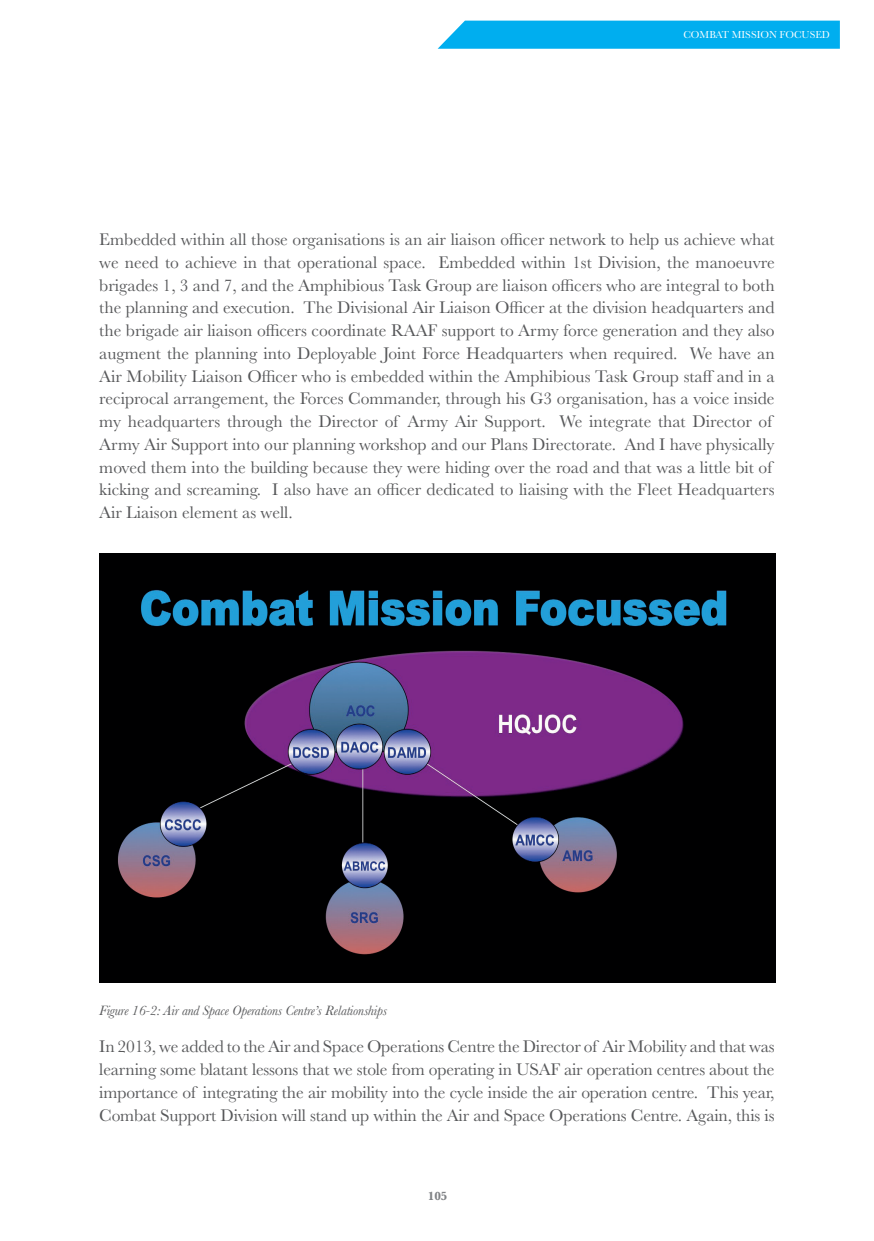
<style>
.page{position:relative;width:874px;height:1241px;background:#fff}
.page>*{position:absolute;margin:0;border:0;box-sizing:border-box;transform-origin:0 0}
.t1{font:17.5px/22.8px "Baskerville";color:#57585a}
.t2{font:italic 14px "Baskerville";letter-spacing:-.01em;color:#57585a}
.t3{font:700 12.25px "Baskerville";color:#808285}
.t4{font:10.5px "Baskerville";color:#fff}
</style>
<div class="page">
<svg style="left:437px;top:21px;width:402px;height:28px;background:#0bb1ef"></svg>
<img style="left:99px;top:553px;width:676px;height:428px">
<p class="t4" style="left:683px;top:28px;width:148px">COMBAT MISSION FOCUSED</p>
<p class="t1" style="left:99px;top:228px;width:676px">Embedded within all those organisations is an air liaison officer network to help us achieve what we need to achieve in that operational space. Embedded within 1st Division, the manoeuvre brigades 1, 3 and 7, and the Amphibious Task Group are liaison officers who are integral to both the planning and execution. The Divisional Air Liaison Officer at the division headquarters and the brigade air liaison officers coordinate RAAF support to Army force generation and they also augment the planning into Deployable Joint Force Headquarters when required. We have an Air Mobility Liaison Officer who is embedded within the Amphibious Task Group staff and in a reciprocal arrangement, the Forces Commander, through his G3 organisation, has a voice inside my headquarters through the Director of Army Air Support. We integrate that Director of Army Air Support into our planning workshop and our Plans Directorate. And I have physically moved them into the building because they were hiding over the road and that was a little bit of kicking and screaming. I also have an officer dedicated to liaising with the Fleet Headquarters Air Liaison element as well.</p>
<p class="t2" style="left:99px;top:1000px;width:289px">Figure 16-2: Air and Space Operations Centre’s Relationships</p>
<p class="t1" style="left:99px;top:1035px;width:676px;text-align:justify">In 2013, we added to the Air and Space Operations Centre the Director of Air Mobility and that was learning some blatant lessons that we stole from operating in USAF air operation centres about the importance of integrating the air mobility into the cycle inside the air operation centre. This year, Combat Support Division will stand up within the Air and Space Operations Centre. Again, this is</p>
<p class="t3" style="left:427px;top:1187px;width:21px">105</p>
</div>
